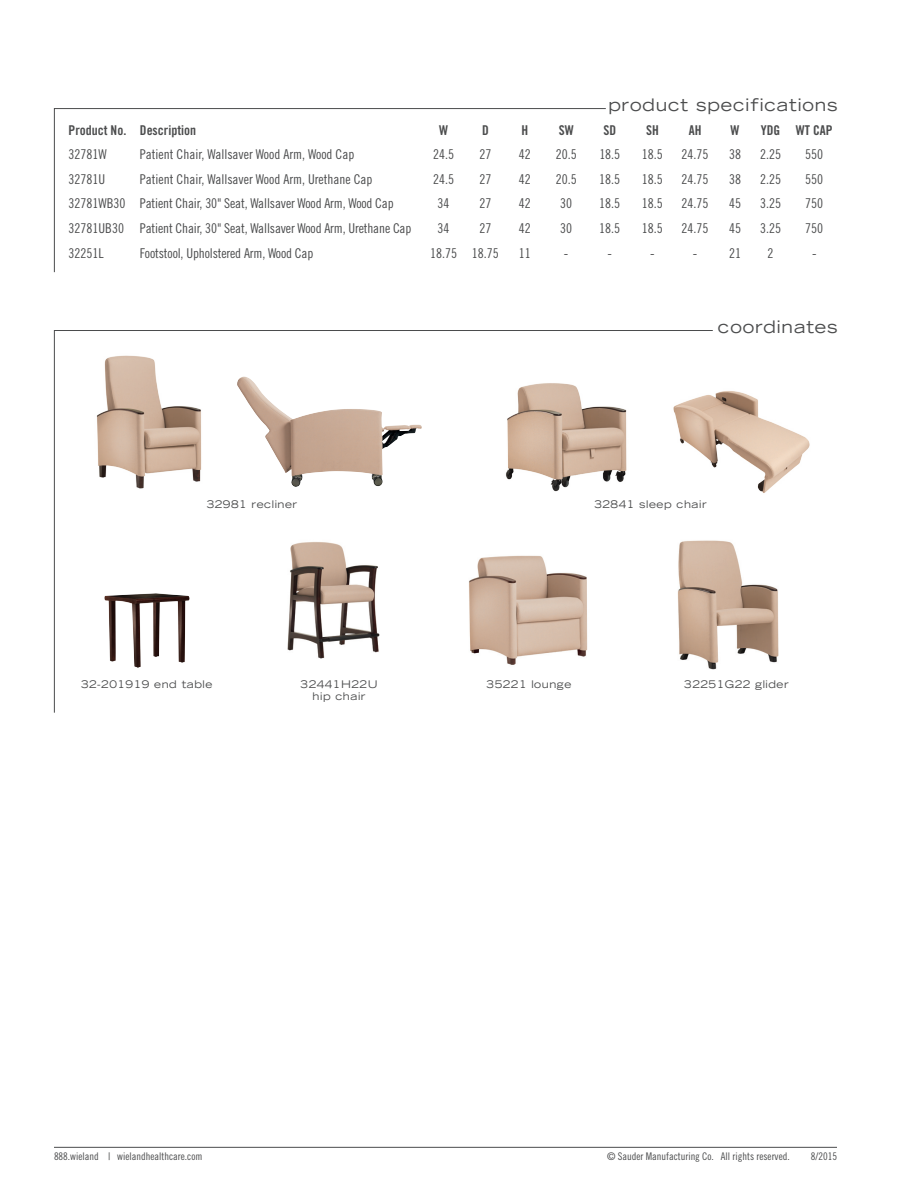
<style>
.page{position:relative;width:918px;height:1188px;background:#fff}
.page>*{position:absolute;margin:0;border:0;box-sizing:border-box;transform-origin:0 0}
.t1{font:expanded 17.25px "Trade Gothic LT Std";letter-spacing:.05em;color:#4b4c4d}
.t2{font:13.5px "Trade Gothic LT Std Cn 18";color:#4b4c4d}
.t3{font:13.5px "Trade Gothic LT Std Bd Cn 20";color:#4b4c4d}
.t4{font:expanded 10.5px/12px "Trade Gothic LT Std";letter-spacing:.05em;color:#4b4c4d;text-align:center}
.t5{font:10.5px "Trade Gothic LT Std Cn 18";color:#4b4c4d}
</style>
<div class="page">
<hr style="left:54px;top:1147px;width:783px;height:1px;background:#4b4c4d">
<img style="left:714px;top:391px;width:96px;height:102px">
<img style="left:714px;top:540px;width:65px;height:130px">
<img style="left:53px;top:518px;width:1px;height:190px">
<svg style="left:54px;top:108px;width:552px;height:165px"></svg>
<svg style="left:54px;top:330px;width:660px;height:383px"></svg>
<p class="t1" style="left:608px;top:94px;width:231px">product specifications</p>
<p class="t3" style="left:69px;top:122px;width:129px">Product No. Description</p>
<p class="t3" style="left:439px;top:122px;width:11px">W</p>
<p class="t3" style="left:482px;top:122px;width:8px">D</p>
<p class="t3" style="left:522px;top:122px;width:8px">H</p>
<p class="t3" style="left:559px;top:122px;width:16px">SW</p>
<p class="t3" style="left:603px;top:122px;width:14px">SD</p>
<p class="t3" style="left:646px;top:122px;width:14px">SH</p>
<p class="t3" style="left:689px;top:122px;width:14px">AH</p>
<p class="t3" style="left:731px;top:122px;width:11px">W</p>
<p class="t3" style="left:761px;top:122px;width:73px">YDG WT CAP</p>
<p class="t2" style="left:69px;top:146px;width:40px">32781W</p>
<p class="t2" style="left:140px;top:146px;width:216px">Patient Chair, Wallsaver Wood Arm, Wood Cap</p>
<p class="t2" style="left:433px;top:146px;width:22px">24.5</p>
<p class="t2" style="left:479px;top:146px;width:13px">27</p>
<p class="t2" style="left:519px;top:146px;width:13px">42</p>
<p class="t2" style="left:556px;top:146px;width:22px">20.5</p>
<p class="t2" style="left:599px;top:146px;width:22px">18.5</p>
<p class="t2" style="left:642px;top:146px;width:22px">18.5</p>
<p class="t2" style="left:682px;top:146px;width:28px">24.75</p>
<p class="t2" style="left:729px;top:146px;width:13px">38</p>
<p class="t2" style="left:760px;top:146px;width:22px">2.25</p>
<p class="t2" style="left:805px;top:146px;width:19px">550</p>
<p class="t2" style="left:69px;top:171px;width:38px">32781U</p>
<p class="t2" style="left:140px;top:171px;width:234px">Patient Chair, Wallsaver Wood Arm, Urethane Cap</p>
<p class="t2" style="left:433px;top:171px;width:22px">24.5</p>
<p class="t2" style="left:479px;top:171px;width:13px">27</p>
<p class="t2" style="left:519px;top:171px;width:13px">42</p>
<p class="t2" style="left:556px;top:171px;width:22px">20.5</p>
<p class="t2" style="left:599px;top:171px;width:22px">18.5</p>
<p class="t2" style="left:642px;top:171px;width:22px">18.5</p>
<p class="t2" style="left:682px;top:171px;width:28px">24.75</p>
<p class="t2" style="left:729px;top:171px;width:13px">38</p>
<p class="t2" style="left:760px;top:171px;width:22px">2.25</p>
<p class="t2" style="left:805px;top:171px;width:19px">550</p>
<p class="t2" style="left:69px;top:195px;width:327px">32781WB30 Patient Chair, 30" Seat, Wallsaver Wood Arm, Wood Cap</p>
<p class="t2" style="left:438px;top:195px;width:13px">34</p>
<p class="t2" style="left:479px;top:195px;width:13px">27</p>
<p class="t2" style="left:519px;top:195px;width:13px">42</p>
<p class="t2" style="left:560px;top:195px;width:13px">30</p>
<p class="t2" style="left:599px;top:195px;width:22px">18.5</p>
<p class="t2" style="left:642px;top:195px;width:22px">18.5</p>
<p class="t2" style="left:682px;top:195px;width:28px">24.75</p>
<p class="t2" style="left:729px;top:195px;width:13px">45</p>
<p class="t2" style="left:760px;top:195px;width:22px">3.25</p>
<p class="t2" style="left:805px;top:195px;width:19px">750</p>
<p class="t2" style="left:69px;top:220px;width:344px">32781UB30 Patient Chair, 30" Seat, Wallsaver Wood Arm, Urethane Cap</p>
<p class="t2" style="left:438px;top:220px;width:13px">34</p>
<p class="t2" style="left:479px;top:220px;width:13px">27</p>
<p class="t2" style="left:519px;top:220px;width:13px">42</p>
<p class="t2" style="left:560px;top:220px;width:13px">30</p>
<p class="t2" style="left:599px;top:220px;width:22px">18.5</p>
<p class="t2" style="left:642px;top:220px;width:22px">18.5</p>
<p class="t2" style="left:682px;top:220px;width:28px">24.75</p>
<p class="t2" style="left:729px;top:220px;width:13px">45</p>
<p class="t2" style="left:760px;top:220px;width:22px">3.25</p>
<p class="t2" style="left:805px;top:220px;width:19px">750</p>
<p class="t2" style="left:69px;top:245px;width:37px">32251L</p>
<p class="t2" style="left:140px;top:245px;width:175px">Footstool, Upholstered Arm, Wood Cap</p>
<p class="t2" style="left:430px;top:245px;width:70px">18.75 18.75</p>
<p class="t2" style="left:519px;top:245px;width:13px">11</p>
<p class="t2" style="left:564px;top:245px;width:6px">-</p>
<p class="t2" style="left:608px;top:245px;width:6px">-</p>
<p class="t2" style="left:650px;top:245px;width:6px">-</p>
<p class="t2" style="left:693px;top:245px;width:50px">- 21</p>
<p class="t2" style="left:768px;top:245px;width:7px">2</p>
<p class="t2" style="left:812px;top:245px;width:6px">-</p>
<p class="t4" style="left:207px;top:497px;width:92px">32981 recliner</p>
<p class="t1" style="left:718px;top:316px;width:121px">coordinates</p>
<p class="t4" style="left:594px;top:497px;width:114px">32841 sleep chair</p>
<p class="t4" style="left:81px;top:678px;width:133px">32-201919 end table</p>
<p class="t4" style="left:301px;top:678px;width:79px">32441H22U hip chair</p>
<p class="t4" style="left:487px;top:678px;width:86px">35221 lounge</p>
<p class="t4" style="left:684px;top:678px;width:106px">32251G22 glider</p>
<p class="t5" style="left:54px;top:1151px;width:150px">888.wieland | wielandhealthcare.com</p>
<p class="t5" style="left:607px;top:1151px;width:184px">© Sauder Manufacturing Co. All rights reserved.</p>
<p class="t5" style="left:811px;top:1151px;width:28px">8/2015</p>
</div>
